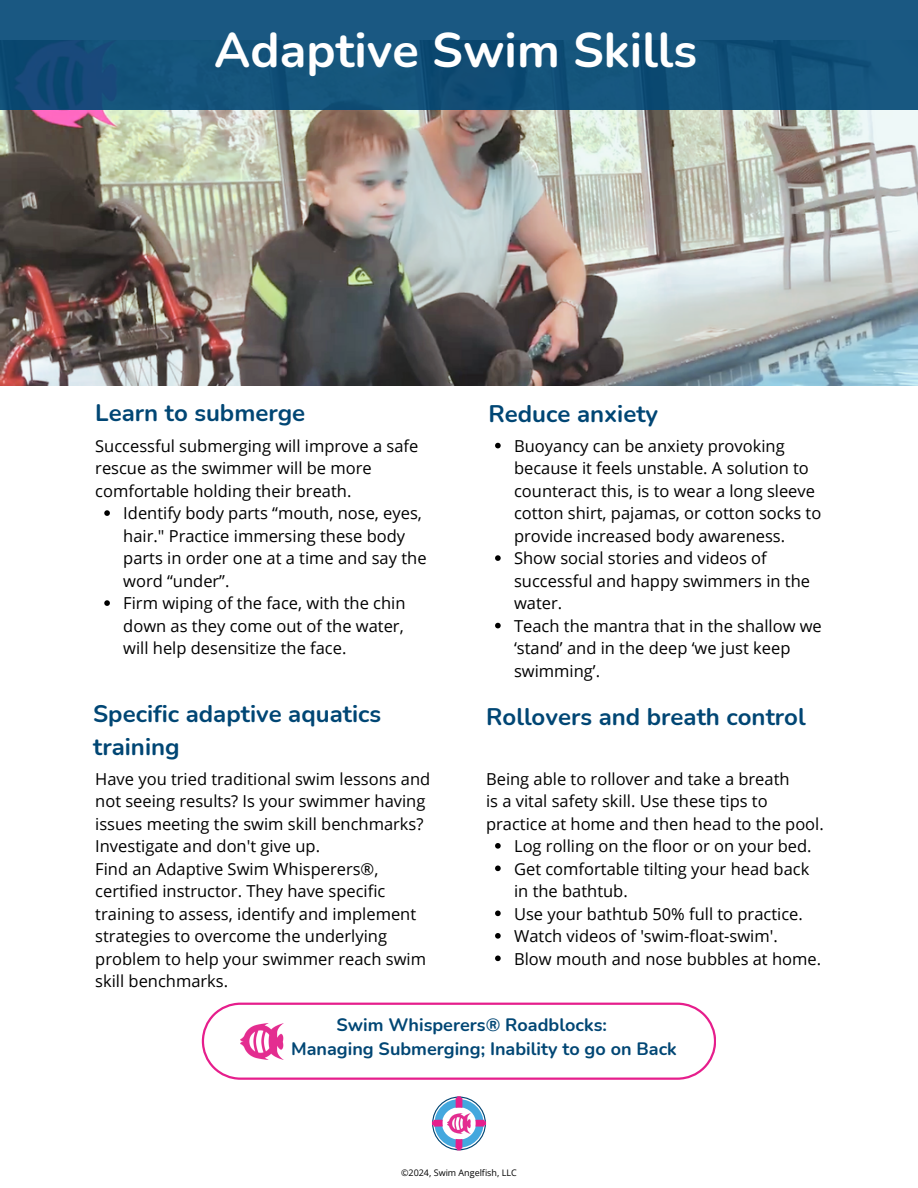
<style>
.page{position:relative;width:918px;height:1188px;background:#fff}
.page>*{position:absolute;margin:0;border:0;box-sizing:border-box;transform-origin:0 0}
.t1{font:700 48.75px "Nunito";color:#fff}
.t2{font:700 24px/32.7px "Nunito";color:#004674}
.t3{font:700 18px/24.8px "Nunito";color:#004674}
.t4{font:16.5px/22.5px "Open Sans";color:#000}
.t5{font:9px "Open Sans";color:#000}
</style>
<div class="page">
<img style="left:0;top:110px;width:918px;height:275px">
<div style="left:0;top:0;width:918px;height:110px;background:linear-gradient(to bottom,#1a5882,#114f77)"></div>
<svg style="left:432px;top:1096px;width:54px;height:54px"></svg>
<img style="left:448px;top:1114px;width:22px;height:19px">
<svg style="left:495px;top:443px;width:6px;height:5px"></svg>
<svg style="left:495px;top:555px;width:6px;height:6px"></svg>
<svg style="left:495px;top:623px;width:6px;height:5px"></svg>
<svg style="left:104px;top:510px;width:6px;height:6px"></svg>
<svg style="left:104px;top:600px;width:6px;height:6px"></svg>
<svg style="left:495px;top:843px;width:6px;height:6px"></svg>
<svg style="left:495px;top:866px;width:6px;height:5px"></svg>
<svg style="left:495px;top:911px;width:6px;height:5px"></svg>
<svg style="left:495px;top:933px;width:6px;height:6px"></svg>
<svg style="left:495px;top:956px;width:6px;height:5px"></svg>
<svg style="left:202px;top:1003px;width:514px;height:77px"></svg>
<img style="left:241px;top:1023px;width:43px;height:36px">
<p class="t1" style="left:214px;top:17px;width:485px">Adaptive Swim Skills</p>
<p class="t2" style="left:95px;top:397px;width:212px">Learn to submerge</p>
<p class="t2" style="left:488px;top:398px;width:171px">Reduce anxiety</p>
<p class="t4" style="left:95px;top:434px;width:325px">Successful submerging will improve a safe rescue as the swimmer will be more comfortable holding their breath.</p>
<h2 class="t4" style="left:123px;top:502px;width:305px">Identify body parts “mouth, nose, eyes, hair." Practice immersing these body parts in order one at a time and say the word “under”.</h2>
<p class="t4" style="left:123px;top:592px;width:284px;text-align:justify">Firm wiping of the face, with the chin down as they come out of the water, will help desensitize the face.</p>
<h2 class="t4" style="left:514px;top:434px;width:309px">Buoyancy can be anxiety provoking because it feels unstable. A solution to counteract this, is to wear a long sleeve cotton shirt, pajamas, or cotton socks to provide increased body awareness.</h2>
<h4 class="t4" style="left:514px;top:547px;width:298px">Show social stories and videos of successful and happy swimmers in the water.</h4>
<p class="t4" style="left:514px;top:614px;width:309px">Teach the mantra that in the shallow we ‘stand’ and in the deep ‘we just keep swimming’.</p>
<p class="t2" style="left:93px;top:698px;width:290px">Specific adaptive aquatics training</p>
<p class="t2" style="left:486px;top:700px;width:321px">Rollovers and breath control</p>
<p class="t4" style="left:95px;top:767px;width:337px">Have you tried traditional swim lessons and not seeing results? Is your swimmer having issues meeting the swim skill benchmarks?<br>Investigate and don't give up.<br>Find an Adaptive Swim Whisperers®, certified instructor. They have specific training to assess, identify and implement strategies to overcome the underlying problem to help your swimmer reach swim skill benchmarks.</p>
<p class="t4" style="left:486px;top:767px;width:339px">Being able to rollover and take a breath<br>is a vital safety skill. Use these tips to practice at home and then head to the pool.</p>
<h2 class="t4" style="left:514px;top:834px;width:299px">Log rolling on the floor or on your bed.</h2>
<h4 class="t4" style="left:514px;top:857px;width:297px">Get comfortable tilting your head back in the bathtub.</h4>
<h2 class="t4" style="left:514px;top:902px;width:290px">Use your bathtub 50% full to practice.</h2>
<h4 class="t4" style="left:514px;top:924px;width:265px">Watch videos of 'swim-float-swim'.</h4>
<p class="t4" style="left:514px;top:947px;width:309px">Blow mouth and nose bubbles at home.</p>
<p class="t3" style="left:291px;top:1012px;width:387px;text-indent:46px">Swim Whisperers® Roadblocks:<br>Managing Submerging; Inability to go on Back</p>
<h3 class="t5" style="left:401px;top:1166px;width:117px">©2024, Swim Angelfish, LLC</h3>
</div>
